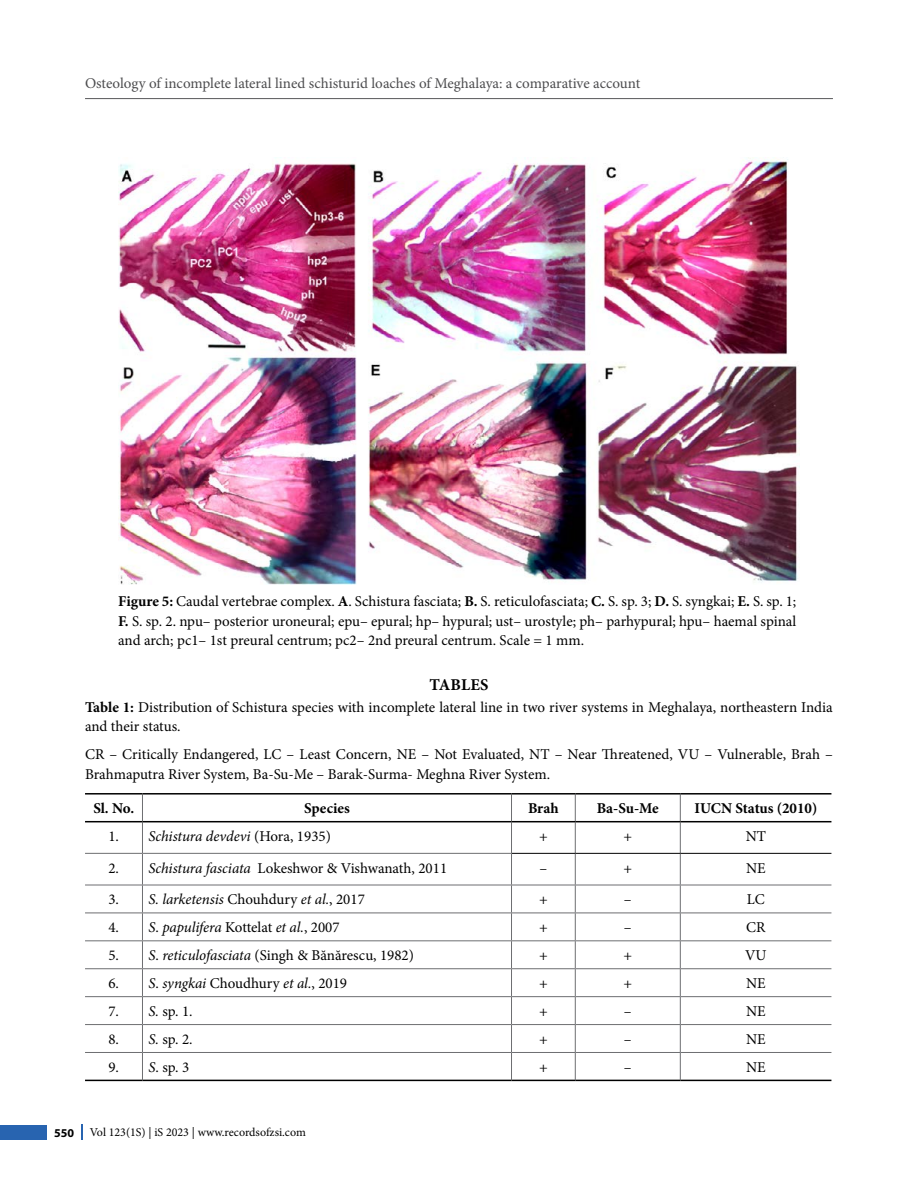
<style>
.page{position:relative;width:918px;height:1188px;background:#fff}
.page>*{position:absolute;margin:0;border:0;box-sizing:border-box;transform-origin:0 0}
.t1{font:700 16.5px "Minion Pro";letter-spacing:.01em;color:#000}
.t2{font:15px/19.5px "Minion Pro";color:#000}
.t3{font:15px "Minion Pro";color:#4d4d4f}
.t4{font:italic 15px "Minion Pro";letter-spacing:-.005em;color:#000}
.t5{font:700 15px "Minion Pro";color:#000}
.t6{font:12px "Minion Pro";color:#000}
.t7{font:700 12px "Myriad Pro";color:#000}
.s1{font-weight:700}
.s2{font-style:normal}
.s3{font-style:italic}
</style>
<div class="page">
<hr style="left:85px;top:98px;width:748px;height:1px;background:#58595b">
<div style="left:0;top:1125px;width:47px;height:15px;background:#2864b0"></div>
<svg style="left:82px;top:1125px;width:1px;height:15px"></svg>
<img style="left:118px;top:157px;width:682px;height:428px">
<svg style="left:142px;top:795px;width:1px;height:26px"></svg>
<svg style="left:511px;top:795px;width:1px;height:26px"></svg>
<svg style="left:575px;top:795px;width:1px;height:26px"></svg>
<svg style="left:680px;top:795px;width:1px;height:26px"></svg>
<hr style="left:142px;top:822px;width:1px;height:31px;background:#6d6e71">
<hr style="left:511px;top:822px;width:1px;height:31px;background:#6d6e71">
<hr style="left:575px;top:822px;width:1px;height:31px;background:#6d6e71">
<hr style="left:680px;top:822px;width:1px;height:31px;background:#6d6e71">
<hr style="left:142px;top:854px;width:1px;height:31px;background:#6d6e71">
<hr style="left:511px;top:854px;width:1px;height:31px;background:#6d6e71">
<hr style="left:575px;top:854px;width:1px;height:31px;background:#6d6e71">
<hr style="left:680px;top:854px;width:1px;height:31px;background:#6d6e71">
<svg style="left:142px;top:886px;width:1px;height:194px"></svg>
<svg style="left:511px;top:886px;width:1px;height:194px"></svg>
<svg style="left:575px;top:886px;width:1px;height:194px"></svg>
<svg style="left:680px;top:886px;width:1px;height:194px"></svg>
<hr style="left:85px;top:1080px;width:57px;height:1px;background:#000">
<hr style="left:142px;top:1080px;width:370px;height:1px;background:#000">
<hr style="left:512px;top:1080px;width:63px;height:1px;background:#000">
<hr style="left:575px;top:1080px;width:105px;height:1px;background:#000">
<hr style="left:680px;top:1080px;width:151px;height:1px;background:#000">
<hr style="left:85px;top:793px;width:57px;height:2px;background:#000">
<hr style="left:142px;top:793px;width:370px;height:2px;background:#000">
<hr style="left:512px;top:793px;width:63px;height:2px;background:#000">
<hr style="left:575px;top:793px;width:105px;height:2px;background:#000">
<hr style="left:680px;top:793px;width:151px;height:2px;background:#000">
<hr style="left:85px;top:821px;width:57px;height:1px;background:#000">
<hr style="left:142px;top:821px;width:370px;height:1px;background:#000">
<hr style="left:512px;top:821px;width:63px;height:1px;background:#000">
<hr style="left:575px;top:821px;width:105px;height:1px;background:#000">
<hr style="left:680px;top:821px;width:151px;height:1px;background:#000">
<hr style="left:85px;top:853px;width:57px;height:1px;background:#6d6e71">
<hr style="left:142px;top:853px;width:370px;height:1px;background:#6d6e71">
<hr style="left:85px;top:885px;width:57px;height:1px;background:#6d6e71">
<hr style="left:142px;top:885px;width:370px;height:1px;background:#6d6e71">
<hr style="left:512px;top:885px;width:63px;height:1px;background:#6d6e71">
<hr style="left:575px;top:885px;width:105px;height:1px;background:#6d6e71">
<hr style="left:680px;top:885px;width:151px;height:1px;background:#6d6e71">
<hr style="left:85px;top:913px;width:57px;height:1px;background:#6d6e71">
<hr style="left:142px;top:913px;width:370px;height:1px;background:#6d6e71">
<hr style="left:512px;top:913px;width:63px;height:1px;background:#6d6e71">
<hr style="left:575px;top:913px;width:105px;height:1px;background:#6d6e71">
<hr style="left:680px;top:913px;width:151px;height:1px;background:#6d6e71">
<hr style="left:85px;top:940px;width:57px;height:1px;background:#6d6e71">
<hr style="left:142px;top:940px;width:370px;height:1px;background:#6d6e71">
<hr style="left:512px;top:940px;width:63px;height:1px;background:#6d6e71">
<hr style="left:575px;top:940px;width:105px;height:1px;background:#6d6e71">
<hr style="left:680px;top:940px;width:151px;height:1px;background:#6d6e71">
<hr style="left:85px;top:968px;width:57px;height:1px;background:#6d6e71">
<hr style="left:142px;top:968px;width:370px;height:1px;background:#6d6e71">
<hr style="left:512px;top:968px;width:63px;height:1px;background:#6d6e71">
<hr style="left:575px;top:968px;width:105px;height:1px;background:#6d6e71">
<hr style="left:680px;top:968px;width:151px;height:1px;background:#6d6e71">
<hr style="left:85px;top:996px;width:57px;height:1px;background:#6d6e71">
<hr style="left:142px;top:996px;width:370px;height:1px;background:#6d6e71">
<hr style="left:512px;top:996px;width:63px;height:1px;background:#6d6e71">
<hr style="left:575px;top:996px;width:105px;height:1px;background:#6d6e71">
<hr style="left:680px;top:996px;width:151px;height:1px;background:#6d6e71">
<hr style="left:85px;top:1024px;width:57px;height:1px;background:#6d6e71">
<hr style="left:142px;top:1024px;width:370px;height:1px;background:#6d6e71">
<hr style="left:512px;top:1024px;width:63px;height:1px;background:#6d6e71">
<hr style="left:575px;top:1024px;width:105px;height:1px;background:#6d6e71">
<hr style="left:680px;top:1024px;width:151px;height:1px;background:#6d6e71">
<hr style="left:85px;top:1052px;width:57px;height:1px;background:#6d6e71">
<hr style="left:142px;top:1052px;width:370px;height:1px;background:#6d6e71">
<hr style="left:512px;top:1052px;width:63px;height:1px;background:#6d6e71">
<hr style="left:575px;top:1052px;width:105px;height:1px;background:#6d6e71">
<hr style="left:680px;top:1052px;width:151px;height:1px;background:#6d6e71">
<hr style="left:512px;top:853px;width:63px;height:1px;background:#000">
<hr style="left:575px;top:853px;width:105px;height:1px;background:#000">
<hr style="left:680px;top:853px;width:151px;height:1px;background:#000">
<p class="t3" style="left:85px;top:73px;width:557px">Osteology of incomplete lateral lined schisturid loaches of Meghalaya: a comparative account</p>
<p class="t2" style="left:118px;top:592px;width:680px;text-align:justify"><span class="s1">Figure 5:</span> Caudal vertebrae complex. <span class="s1">A</span>. Schistura fasciata; <span class="s1">B.</span> S. reticulofasciata; <span class="s1">C.</span> S. sp. 3; <span class="s1">D.</span> S. syngkai; <span class="s1">E.</span> S. sp. 1; <span class="s1">F.</span> S. sp. 2. npu– posterior uroneural; epu– epural; hp– hypural; ust– urostyle; ph– parhypural; hpu– haemal spinal and arch; pc1– 1st preural centrum; pc2– 2nd preural centrum. Scale = 1 mm.</p>
<p class="t1" style="left:429px;top:673px;width:61px">TABLES</p>
<p class="t2" style="left:85px;top:697px;width:749px"><span class="s1">Table 1:</span> Distribution of Schistura species with incomplete lateral line in two river systems in Meghalaya, northeastern India and their status.</p>
<p class="t2" style="left:85px;top:745px;width:750px">CR – Critically Endangered, LC – Least Concern, NE – Not Evaluated, NT – Near Threatened, VU – Vulnerable, Brah –<br>Brahmaputra River System, Ba-Su-Me – Barak-Surma- Meghna River System.</p>
<p class="t5" style="left:93px;top:798px;width:42px">Sl. No.</p>
<p class="t5" style="left:304px;top:798px;width:47px">Species</p>
<p class="t5" style="left:528px;top:798px;width:32px">Brah</p>
<p class="t5" style="left:597px;top:798px;width:64px">Ba-Su-Me</p>
<p class="t5" style="left:694px;top:798px;width:125px">IUCN Status (2010)</p>
<p class="t4" style="left:108px;top:826px;width:224px"><span class="s2">1.</span> Schistura devdevi <span class="s2">(Hora, 1935)</span></p>
<p class="t2" style="left:539px;top:827px;width:10px">+</p>
<p class="t2" style="left:623px;top:827px;width:10px">+</p>
<p class="t2" style="left:746px;top:827px;width:22px">NT</p>
<p class="t2" style="left:108px;top:858px;width:340px">2. <span class="s3">Schistura fasciata</span> Lokeshwor &amp; Vishwanath, 2011</p>
<p class="t2" style="left:540px;top:858px;width:9px">–</p>
<p class="t2" style="left:623px;top:858px;width:10px">+</p>
<p class="t2" style="left:746px;top:858px;width:21px">NE</p>
<p class="t4" style="left:108px;top:889px;width:258px"><span class="s2">3.</span> S. larketensis <span class="s2">Chouhdury</span> et al.<span class="s2">, 2017</span></p>
<p class="t2" style="left:539px;top:890px;width:10px">+</p>
<p class="t2" style="left:624px;top:890px;width:9px">–</p>
<p class="t2" style="left:747px;top:890px;width:19px">LC</p>
<p class="t2" style="left:108px;top:918px;width:233px">4. <span class="s3">S</span>. <span class="s3">papulifera</span> Kottelat <span class="s3">et al.</span>, 2007</p>
<p class="t2" style="left:539px;top:918px;width:10px">+</p>
<p class="t2" style="left:624px;top:918px;width:9px">–</p>
<p class="t2" style="left:746px;top:918px;width:21px">CR</p>
<p class="t2" style="left:108px;top:946px;width:307px">5. <span class="s3">S</span>. <span class="s3">reticulofasciata</span> (Singh &amp; Bănărescu, 1982)</p>
<p class="t2" style="left:539px;top:946px;width:10px">+</p>
<p class="t2" style="left:623px;top:946px;width:10px">+</p>
<p class="t2" style="left:745px;top:946px;width:23px">VU</p>
<p class="t2" style="left:108px;top:974px;width:240px">6. <span class="s3">S</span>. <span class="s3">syngkai</span> Choudhury <span class="s3">et al.</span>, 2019</p>
<p class="t2" style="left:539px;top:974px;width:10px">+</p>
<p class="t2" style="left:623px;top:974px;width:10px">+</p>
<p class="t2" style="left:746px;top:974px;width:21px">NE</p>
<p class="t2" style="left:108px;top:1002px;width:86px">7. <span class="s3">S.</span> sp. 1<span class="s3">.</span></p>
<p class="t2" style="left:539px;top:1002px;width:10px">+</p>
<p class="t2" style="left:624px;top:1002px;width:9px">–</p>
<p class="t2" style="left:746px;top:1002px;width:21px">NE</p>
<p class="t2" style="left:108px;top:1030px;width:86px">8. <span class="s3">S.</span> sp. 2<span class="s3">.</span></p>
<p class="t2" style="left:539px;top:1030px;width:10px">+</p>
<p class="t2" style="left:624px;top:1030px;width:9px">–</p>
<p class="t2" style="left:746px;top:1030px;width:21px">NE</p>
<p class="t2" style="left:108px;top:1057px;width:82px">9. <span class="s3">S</span>. sp. 3</p>
<p class="t2" style="left:539px;top:1057px;width:10px">+</p>
<p class="t2" style="left:624px;top:1057px;width:9px">–</p>
<p class="t2" style="left:746px;top:1057px;width:21px">NE</p>
<p class="t7" style="left:54px;top:1125px;width:21px">550</p>
<p class="t6" style="left:90px;top:1125px;width:218px">Vol 123(1S) | iS 2023 | www.recordsofzsi.com</p>
</div>
